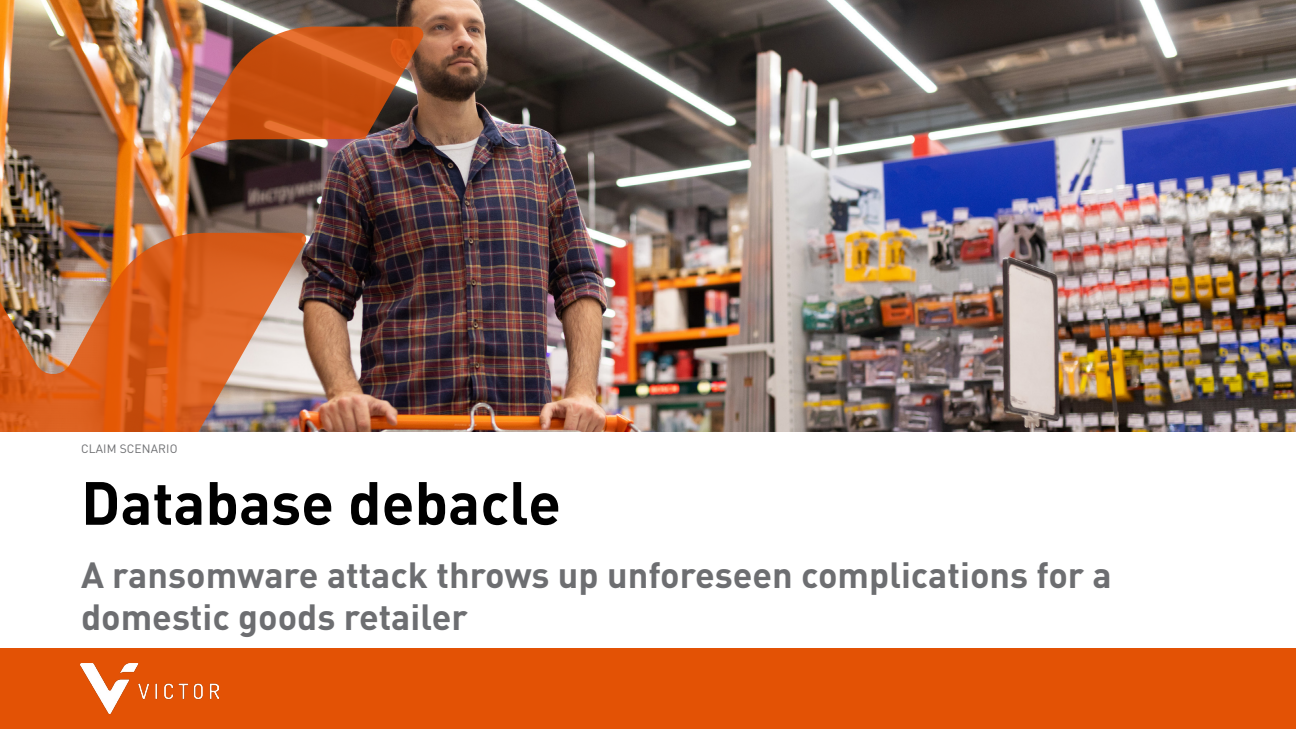
<style>
.page{position:relative;width:1296px;height:729px;background:#fff}
.page>*{position:absolute;margin:0;border:0;box-sizing:border-box;transform-origin:0 0}
.Cover_Title_40_48{font:700 60px "DINOT";color:#000}
.Cover_Title_40_48-2{font:700 36px/42px "DINOT";color:#6d6e71}
.Sub-nomenclature_8_10{font:12px "DINOT";letter-spacing:.01em;color:#6d6e71}
</style>
<div class="page">
<img style="left:0;top:0;width:1296px;height:432px">
<div style="left:0;top:648px;width:1296px;height:81px;background:#e35205"></div>
<img style="left:80px;top:664px;width:138px;height:49px">
<img style="left:0;top:233px;width:308px;height:199px">
<img style="left:181px;top:27px;width:244px;height:133px">
<p class="Sub-nomenclature_8_10" style="left:81px;top:439px;width:98px">CLAIM SCENARIO</p>
<h1 class="Cover_Title_40_48" style="left:81px;top:456px;width:482px">Database debacle</h1>
<h1 class="Cover_Title_40_48-2" style="left:81px;top:551px;width:1032px">A ransomware attack throws up unforeseen complications for a domestic goods retailer</h1>
</div>
